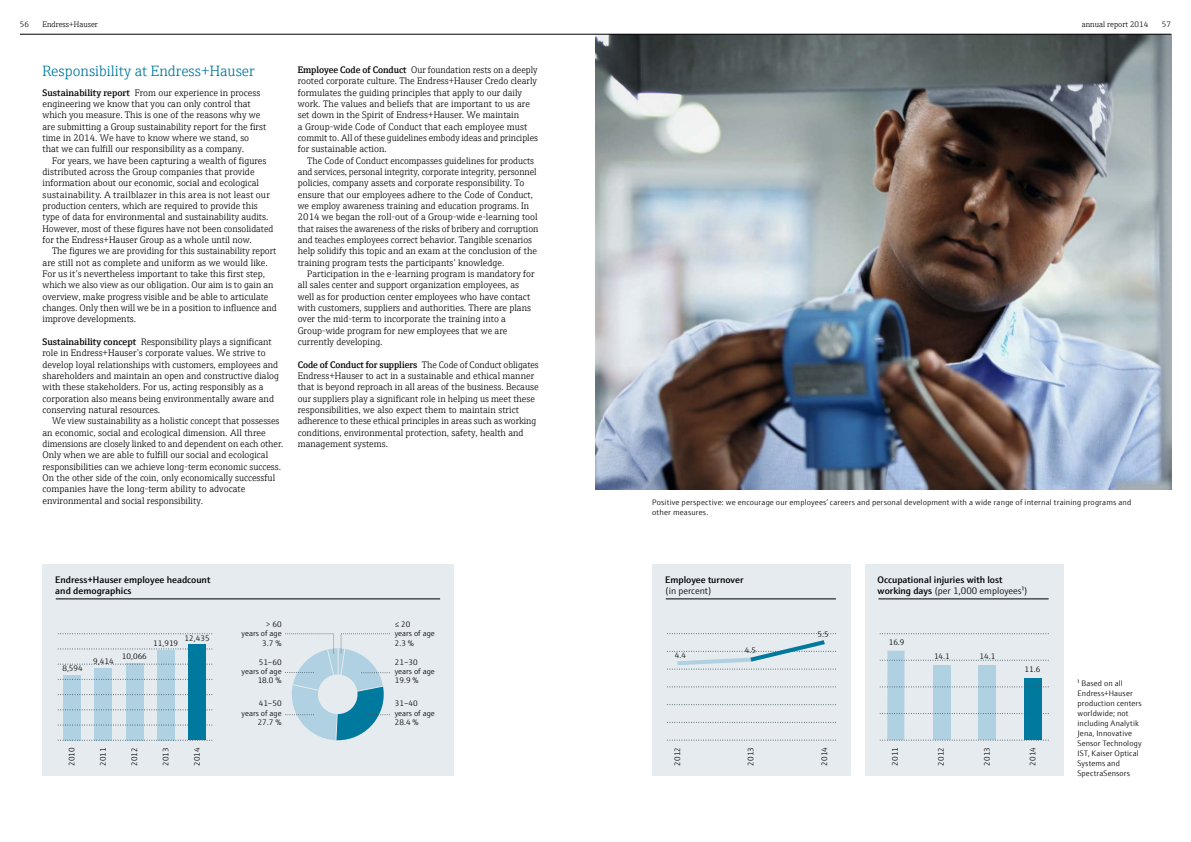
<style>
.page{position:relative;width:1191px;height:842px;background:#fff}
.page>*{position:absolute;margin:0;border:0;box-sizing:border-box;transform-origin:0 0}
.t1{font:300 15px "E+H Serif";color:#00799e}
.t2{font:300 9.5px/11.3px "E+H Serif";color:#000}
.t3{font:600 9.5px/11.3px "E+H Sans";color:#000}
.t4{font:300 9.5px "E+H Sans";letter-spacing:-.005em;color:#000}
.t5{font:300 8px/9.4px "E+H Sans";letter-spacing:.01em;color:#000}
.t6{font:300 8px "E+H Serif";color:#000}
.s1{font-weight:600}
.s2{font-weight:300}
</style>
<div class="page">
<img style="left:595px;top:35px;width:576px;height:455px">
<div style="left:43px;top:565px;width:411px;height:211px;background:#e5ebee"></div>
<hr style="left:56px;top:599px;width:384px;height:1px;background:#000">
<div style="left:158px;top:650px;width:17px;height:90px;background:#b0d1e2"></div>
<div style="left:64px;top:675px;width:17px;height:65px;background:#b0d1e2"></div>
<div style="left:95px;top:668px;width:17px;height:72px;background:#b0d1e2"></div>
<div style="left:126px;top:663px;width:17px;height:77px;background:#b0d1e2"></div>
<svg style="left:57px;top:649px;width:155px;height:1px"></svg>
<svg style="left:57px;top:664px;width:155px;height:1px"></svg>
<svg style="left:57px;top:694px;width:155px;height:1px"></svg>
<svg style="left:57px;top:679px;width:155px;height:1px"></svg>
<svg style="left:57px;top:740px;width:155px;height:1px"></svg>
<svg style="left:57px;top:710px;width:155px;height:1px"></svg>
<svg style="left:57px;top:725px;width:155px;height:1px"></svg>
<svg style="left:57px;top:633px;width:155px;height:1px"></svg>
<div style="left:189px;top:644px;width:17px;height:96px;background:#00799e"></div>
<svg style="left:285px;top:633px;width:105px;height:107px"></svg>
<div style="left:652px;top:565px;width:198px;height:211px;background:#e5ebee"></div>
<svg style="left:667px;top:704px;width:169px;height:1px"></svg>
<svg style="left:667px;top:740px;width:169px;height:1px"></svg>
<svg style="left:667px;top:722px;width:169px;height:1px"></svg>
<svg style="left:667px;top:687px;width:169px;height:1px"></svg>
<hr style="left:666px;top:599px;width:170px;height:1px;background:#000">
<svg style="left:667px;top:633px;width:169px;height:37px"></svg>
<div style="left:865px;top:565px;width:198px;height:211px;background:#e5ebee"></div>
<div style="left:978px;top:666px;width:17px;height:74px;background:#b0d1e2"></div>
<div style="left:887px;top:651px;width:17px;height:89px;background:#b0d1e2"></div>
<div style="left:1024px;top:678px;width:17px;height:62px;background:#00799e"></div>
<div style="left:933px;top:665px;width:17px;height:75px;background:#b0d1e2"></div>
<hr style="left:878px;top:599px;width:170px;height:1px;background:#000">
<svg style="left:879px;top:633px;width:169px;height:1px"></svg>
<svg style="left:879px;top:660px;width:169px;height:1px"></svg>
<svg style="left:879px;top:713px;width:169px;height:1px"></svg>
<svg style="left:879px;top:687px;width:168px;height:1px"></svg>
<svg style="left:879px;top:740px;width:169px;height:1px"></svg>
<hr style="left:20px;top:34px;width:1151px;height:1px;background:#000">
<p class="t6" style="left:20px;top:18px;width:11px">56</p>
<p class="t6" style="left:43px;top:18px;width:57px">Endress+Hauser</p>
<p class="t6" style="left:1081px;top:18px;width:68px">annual report 2014</p>
<p class="t6" style="left:1161px;top:18px;width:11px">57</p>
<h1 class="t1" style="left:43px;top:60px;width:214px">Responsibility at Endress+Hauser</h1>
<p class="t2" style="left:43px;top:86px;width:225px"><span class="s1">Sustainability report</span> From our experience in process engineering we know that you can only control that which you measure. This is one of the reasons why we are submitting a Group sustainability report for the first time in 2014. We have to know where we stand, so that we can fulfill our responsibility as a company.</p>
<p class="t2" style="left:43px;top:154px;width:232px;text-indent:10px">For years, we have been capturing a wealth of figures distributed across the Group companies that provide information about our economic, social and ecological sustainability. A trailblazer in this area is not least our production centers, which are required to provide this type of data for environmental and sustainability audits.<br>However, most of these figures have not been consolidated for the Endress+Hauser Group as a whole until now.</p>
<p class="t2" style="left:43px;top:245px;width:236px;text-indent:10px">The figures we are providing for this sustainability report are still not as complete and uniform as we would like.<br>For us it’s nevertheless important to take this first step, which we also view as our obligation. Our aim is to gain an overview, make progress visible and be able to articulate changes. Only then will we be in a position to influence and improve developments.</p>
<p class="t2" style="left:43px;top:335px;width:238px"><span class="s1">Sustainability concept</span> Responsibility plays a significant role in Endress+Hauser’s corporate values. We strive to develop loyal relationships with customers, employees and shareholders and maintain an open and constructive dialog with these stakeholders. For us, acting responsibly as a corporation also means being environmentally aware and conserving natural resources.</p>
<p class="t2" style="left:43px;top:415px;width:242px;text-indent:10px">We view sustainability as a holistic concept that possesses an economic, social and ecological dimension. All three dimensions are closely linked to and dependent on each other.<br>Only when we are able to fulfill our social and ecological responsibilities can we achieve long-term economic success.<br>On the other side of the coin, only economically successful companies have the long-term ability to advocate environmental and social responsibility.</p>
<p class="t2" style="left:298px;top:63px;width:242px"><span class="s1">Employee Code of Conduct</span> Our foundation rests on a deeply rooted corporate culture. The Endress+Hauser Credo clearly formulates the guiding principles that apply to our daily work. The values and beliefs that are important to us are set down in the Spirit of Endress+Hauser. We maintain<br>a Group-wide Code of Conduct that each employee must commit to. All of these guidelines embody ideas and principles for sustainable action.</p>
<p class="t2" style="left:298px;top:154px;width:242px;text-indent:10px">The Code of Conduct encompasses guidelines for products and services, personal integrity, corporate integrity, personnel policies, company assets and corporate responsibility. To ensure that our employees adhere to the Code of Conduct, we employ awareness training and education programs. In 2014 we began the roll-out of a Group-wide e-learning tool that raises the awareness of the risks of bribery and corruption and teaches employees correct behavior. Tangible scenarios help solidify this topic and an exam at the conclusion of the training program tests the participants’ knowledge.</p>
<p class="t2" style="left:298px;top:267px;width:238px;text-indent:10px">Participation in the e-learning program is mandatory for all sales center and support organization employees, as well as for production center employees who have contact with customers, suppliers and authorities. There are plans over the mid-term to incorporate the training into a Group-wide program for new employees that we are currently developing.</p>
<p class="t2" style="left:298px;top:358px;width:242px"><span class="s1">Code of Conduct for suppliers</span> The Code of Conduct obligates Endress+Hauser to act in a sustainable and ethical manner that is beyond reproach in all areas of the business. Because our suppliers play a significant role in helping us meet these responsibilities, we also expect them to maintain strict adherence to these ethical principles in areas such as working conditions, environmental protection, safety, health and management systems.</p>
<p class="t5" style="left:652px;top:497px;width:480px;line-height:10px">Positive perspective: we encourage our employees’ careers and personal development with a wide range of internal training programs and other measures.</p>
<p class="t3" style="left:55px;top:573px;width:157px">Endress+Hauser employee headcount and demographics</p>
<p class="t3" style="left:665px;top:573px;width:80px">Employee turnover</p>
<p class="t4" style="left:665px;top:584px;width:48px">(in percent)</p>
<p class="t3" style="left:877px;top:573px;width:151px">Occupational injuries with lost working days <span class="s2">(per 1,000 employees¹)</span></p>
<p class="t5" style="left:62px;top:663px;width:22px">8,594</p>
<p class="t5" style="left:93px;top:655px;width:22px">9,414</p>
<p class="t5" style="left:185px;top:633px;width:27px">12,435</p>
<p class="t5" style="left:153px;top:638px;width:27px">11,919</p>
<p class="t5" style="left:122px;top:651px;width:27px">10,066</p>
<p class="t5" style="left:67px;top:766px;width:20px;rotate:-90deg">2010</p>
<p class="t5" style="left:98px;top:766px;width:20px;rotate:-90deg">2011</p>
<p class="t5" style="left:129px;top:766px;width:20px;rotate:-90deg">2012</p>
<p class="t5" style="left:160px;top:766px;width:20px;rotate:-90deg">2013</p>
<p class="t5" style="left:192px;top:766px;width:20px;rotate:-90deg">2014</p>
<p class="t5" style="left:242px;top:619px;width:41px;text-align:right">&gt; 60<br>years of age<br>3.7 %</p>
<p class="t5" style="left:242px;top:657px;width:41px;text-align:right">51–60 years of age<br>18.0 %</p>
<p class="t5" style="left:242px;top:698px;width:41px;text-align:right">41–50 years of age<br>27.7 %</p>
<p class="t5" style="left:395px;top:619px;width:41px">≤ 20<br>years of age<br>2.3 %</p>
<p class="t5" style="left:395px;top:657px;width:41px">21–30 years of age<br>19.9 %</p>
<p class="t5" style="left:395px;top:698px;width:41px">31–40 years of age<br>28.4 %</p>
<p class="t5" style="left:675px;top:650px;width:13px">4.4</p>
<p class="t5" style="left:745px;top:645px;width:13px">4.5</p>
<p class="t5" style="left:817px;top:629px;width:13px">5.5</p>
<p class="t5" style="left:672px;top:766px;width:20px;rotate:-90deg">2012</p>
<p class="t5" style="left:745px;top:766px;width:20px;rotate:-90deg">2013</p>
<p class="t5" style="left:819px;top:766px;width:20px;rotate:-90deg">2014</p>
<p class="t5" style="left:888px;top:637px;width:17px">16.9</p>
<p class="t5" style="left:934px;top:651px;width:17px">14.1</p>
<p class="t5" style="left:979px;top:651px;width:17px">14.1</p>
<p class="t5" style="left:890px;top:766px;width:20px;rotate:-90deg">2011</p>
<p class="t5" style="left:981px;top:766px;width:20px;rotate:-90deg">2013</p>
<p class="t5" style="left:936px;top:766px;width:20px;rotate:-90deg">2012</p>
<p class="t5" style="left:1024px;top:664px;width:17px">11.6</p>
<p class="t5" style="left:1027px;top:766px;width:20px;rotate:-90deg">2014</p>
<p class="t5" style="left:1077px;top:678px;width:66px;line-height:10px">¹ Based on all<br>Endress+Hauser production centers worldwide; not including Analytik<br>Jena, Innovative<br>Sensor Technology<br>IST, Kaiser Optical<br>Systems and<br>SpectraSensors</p>
</div>
